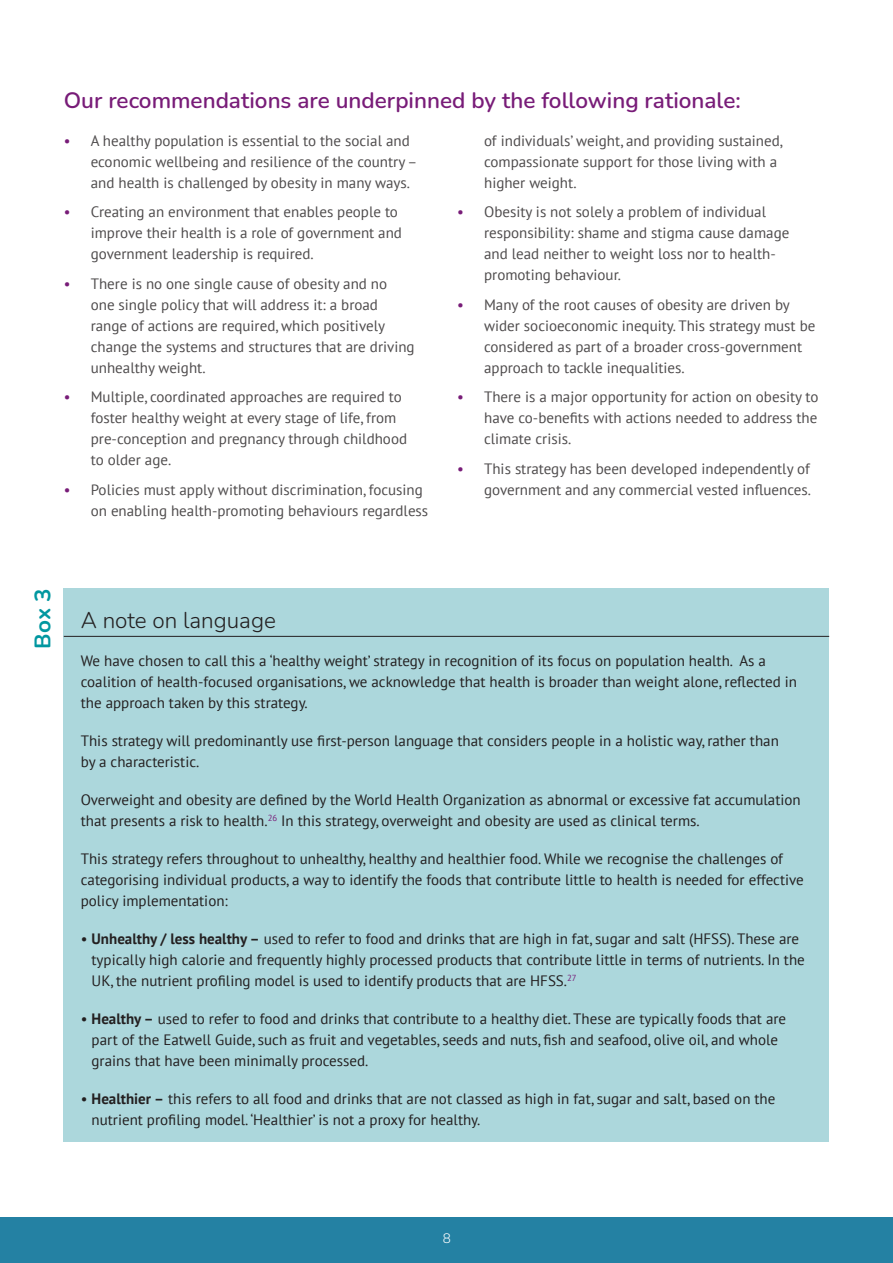
<style>
.page{position:relative;width:893px;height:1263px;background:#fff}
.page>*{position:absolute;margin:0;border:0;box-sizing:border-box;transform-origin:0 0}
._3_sub-heading{font:600 22.5px "Nunito";color:#781c78}
.Box_heading{font:300 22.5px "Nunito";color:#231f20}
._2_section_heading{font:700 22.5px "Nunito";color:#0097a0}
.Box_body_copy_single_column{font:15px/21px "PT Sans";color:#231f20}
.t1{font:15px/21px "PT Sans";color:#4e4b4c}
.t2{font:300 13.5px "Nunito";color:#fff}
.s1{color:#781c78}
.s2{font-weight:700}
</style>
<div class="page">
<div style="left:0;top:1217px;width:893px;height:46px;background:#2481a3"></div>
<div style="left:64px;top:588px;width:765px;height:554px;background:#acd7dc"></div>
<hr style="left:64px;top:636px;width:765px;height:1px;background:#231f20">
<p class="_3_sub-heading" style="left:64px;top:84px;width:678px">Our recommendations are underpinned by the following rationale:</p>
<p class="t1" style="left:91px;top:130px;width:328px;text-indent:-27px"><span class="s1">•</span> A healthy population is essential to the social and economic wellbeing and resilience of the country – and health is challenged by obesity in many ways.</p>
<p class="t1" style="left:91px;top:201px;width:313px;text-indent:-27px"><span class="s1">•</span> Creating an environment that enables people to improve their health is a role of government and government leadership is required.</p>
<p class="t1" style="left:91px;top:273px;width:325px;text-indent:-27px"><span class="s1">•</span> There is no one single cause of obesity and no one single policy that will address it: a broad range of actions are required, which positively change the systems and structures that are driving unhealthy weight.</p>
<p class="t1" style="left:91px;top:386px;width:318px;text-indent:-27px"><span class="s1">•</span> Multiple, coordinated approaches are required to foster healthy weight at every stage of life, from pre-conception and pregnancy through childhood to older age.</p>
<p class="t1" style="left:91px;top:479px;width:339px;text-indent:-27px"><span class="s1">•</span> Policies must apply without discrimination, focusing on enabling health-promoting behaviours regardless</p>
<p class="t1" style="left:484px;top:130px;width:300px">of individuals’ weight, and providing sustained, compassionate support for those living with a higher weight.</p>
<p class="t1" style="left:484px;top:201px;width:307px;text-indent:-27px"><span class="s1">•</span> Obesity is not solely a problem of individual responsibility: shame and stigma cause damage and lead neither to weight loss nor to health&shy;promoting behaviour.</p>
<p class="t1" style="left:484px;top:294px;width:333px;text-indent:-27px"><span class="s1">•</span> Many of the root causes of obesity are driven by wider socioeconomic inequity. This strategy must be considered as part of a broader cross-government approach to tackle inequalities.</p>
<p class="t1" style="left:484px;top:386px;width:336px;text-align:justify;text-indent:-27px"><span class="s1">•</span> There is a major opportunity for action on obesity to have co-benefits with actions needed to address the climate crisis.</p>
<p class="t1" style="left:457px;top:458px;width:355px;text-align:right"><span class="s1">•</span> This strategy has been developed independently of government and any commercial vested influences.</p>
<p class="_2_section_heading" style="left:27px;top:648px;width:62px;rotate:-90deg">Box 3</p>
<p class="Box_heading" style="left:81px;top:604px;width:197px">A note on language</p>
<p class="Box_body_copy_single_column" style="left:81px;top:649px;width:718px">We have chosen to call this a ‘healthy weight’ strategy in recognition of its focus on population health. As a coalition of health-focused organisations, we acknowledge that health is broader than weight alone, reflected in the approach taken by this strategy.</p>
<p class="Box_body_copy_single_column" style="left:81px;top:729px;width:700px">This strategy will predominantly use first-person language that considers people in a holistic way, rather than by a characteristic.</p>
<p class="Box_body_copy_single_column" style="left:81px;top:788px;width:721px">Overweight and obesity are defined by the World Health Organization as abnormal or excessive fat accumulation that presents a risk to health.<sup>26</sup> In this strategy, overweight and obesity are used as clinical terms.</p>
<p class="Box_body_copy_single_column" style="left:81px;top:848px;width:724px">This strategy refers throughout to unhealthy, healthy and healthier food. While we recognise the challenges of categorising individual products, a way to identify the foods that contribute little to health is needed for effective policy implementation:</p>
<p class="Box_body_copy_single_column" style="left:92px;top:928px;width:715px;text-indent:-11px">• <span class="s2">Unhealthy / less healthy –</span> used to refer to food and drinks that are high in fat, sugar and salt (HFSS). These are typically high calorie and frequently highly processed products that contribute little in terms of nutrients. In the<br>UK, the nutrient profiling model is used to identify products that are HFSS.<sup>27</sup></p>
<p class="Box_body_copy_single_column" style="left:92px;top:1008px;width:696px;text-indent:-11px">• <span class="s2">Healthy –</span> used to refer to food and drinks that contribute to a healthy diet. These are typically foods that are part of the Eatwell Guide, such as fruit and vegetables, seeds and nuts, fish and seafood, olive oil, and whole grains that have been minimally processed.</p>
<p class="Box_body_copy_single_column" style="left:92px;top:1088px;width:685px;text-indent:-11px">• <span class="s2">Healthier –</span> this refers to all food and drinks that are not classed as high in fat, sugar and salt, based on the nutrient profiling model. ‘Healthier’ is not a proxy for healthy.</p>
<p class="t2" style="left:443px;top:1228px;width:10px">8</p>
</div>
